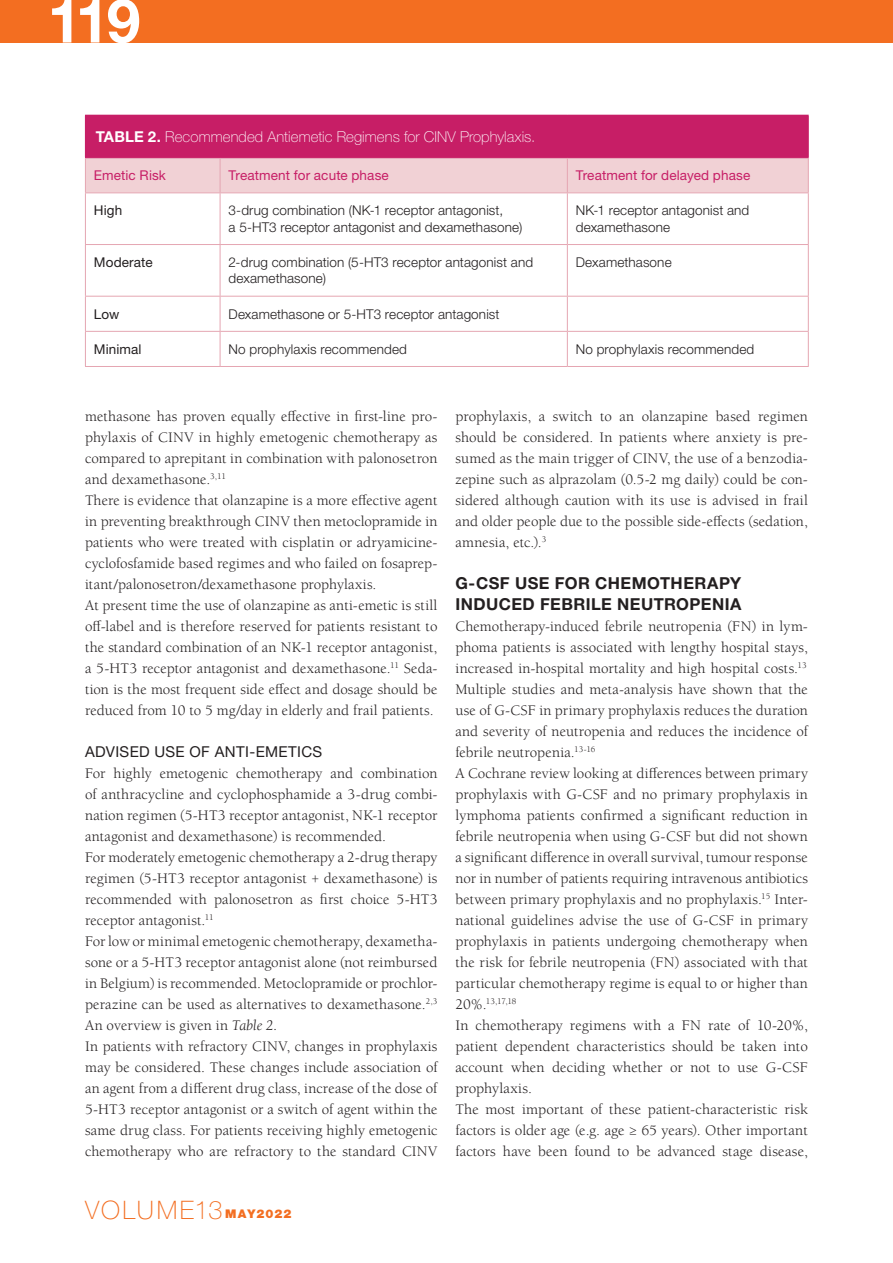
<style>
.page{position:relative;width:893px;height:1263px;background:#fff}
.page>*{position:absolute;margin:0;border:0;box-sizing:border-box;transform-origin:0 0}
.t1{font:700 60.75px "Helvetica Neue LT Std";color:#fff}
.t2{font:100 25.5px "Helvetica Neue LT Std";letter-spacing:.075em;color:#f36e21}
.KOPJE{font:700 16.5px/21px "Helvetica Neue LT Std";letter-spacing:.025em;color:#231f20}
.t3{font:15px/21px "Berkeley Std";letter-spacing:.005em;color:#231f20;text-align:justify}
.t4{font:100 15px "Helvetica Neue LT Std";letter-spacing:.005em;color:#fff}
.SUBKOP{font:15px "Helvetica Neue LT Std";letter-spacing:.025em;color:#231f20}
.t5{font:300 13.5px/16.5px "Helvetica Neue LT Std";letter-spacing:.01em;color:#231f20}
.t6{font:13.5px "Helvetica Neue LT Std";letter-spacing:.01em;color:#c71e66}
.t7{font:13.5px "Helvetica Neue LT Std";letter-spacing:.01em;color:#231f20}
.t8{font:8.7px "Berkeley Std";color:#231f20}
.s1{font-weight:700}
.s2{font-style:italic}
.s3{font-weight:900;font-size:12px}
.s4{font-size:15px}
</style>
<div class="page">
<div style="left:0;top:0;width:893px;height:43px;background:#f36e21"></div>
<div style="left:85px;top:115px;width:723px;height:43px;background:#c71e66"></div>
<div style="left:86px;top:158px;width:722px;height:34px;background:#f1d1d5"></div>
<svg style="left:86px;top:193px;width:722px;height:173px"></svg>
<hr style="left:808px;top:116px;width:1px;height:41px;background:#c71e66">
<hr style="left:567px;top:115px;width:242px;height:1px;background:#c71e66">
<hr style="left:567px;top:157px;width:242px;height:1px;background:#c71e66">
<hr style="left:85px;top:192px;width:135px;height:1px;background:#e5a6b2">
<hr style="left:220px;top:192px;width:347px;height:1px;background:#e5a6b2">
<hr style="left:567px;top:192px;width:242px;height:1px;background:#e5a6b2">
<hr style="left:85px;top:244px;width:135px;height:1px;background:#e5a6b2">
<hr style="left:220px;top:244px;width:347px;height:1px;background:#e5a6b2">
<hr style="left:567px;top:244px;width:242px;height:1px;background:#e5a6b2">
<hr style="left:85px;top:296px;width:135px;height:1px;background:#e5a6b2">
<hr style="left:220px;top:296px;width:347px;height:1px;background:#e5a6b2">
<hr style="left:567px;top:296px;width:242px;height:1px;background:#e5a6b2">
<hr style="left:85px;top:331px;width:135px;height:1px;background:#e5a6b2">
<hr style="left:220px;top:331px;width:347px;height:1px;background:#e5a6b2">
<hr style="left:567px;top:331px;width:242px;height:1px;background:#e5a6b2">
<hr style="left:85px;top:366px;width:135px;height:1px;background:#e5a6b2">
<hr style="left:220px;top:366px;width:347px;height:1px;background:#e5a6b2">
<hr style="left:567px;top:366px;width:242px;height:1px;background:#e5a6b2">
<hr style="left:85px;top:158px;width:1px;height:34px;background:#e5a6b2">
<hr style="left:220px;top:158px;width:1px;height:34px;background:#e5a6b2">
<hr style="left:567px;top:158px;width:1px;height:34px;background:#e5a6b2">
<hr style="left:808px;top:158px;width:1px;height:34px;background:#e5a6b2">
<hr style="left:85px;top:193px;width:1px;height:51px;background:#e5a6b2">
<hr style="left:220px;top:193px;width:1px;height:51px;background:#e5a6b2">
<hr style="left:567px;top:193px;width:1px;height:51px;background:#e5a6b2">
<hr style="left:808px;top:193px;width:1px;height:51px;background:#e5a6b2">
<hr style="left:85px;top:245px;width:1px;height:51px;background:#e5a6b2">
<hr style="left:220px;top:245px;width:1px;height:51px;background:#e5a6b2">
<hr style="left:567px;top:245px;width:1px;height:51px;background:#e5a6b2">
<hr style="left:808px;top:245px;width:1px;height:51px;background:#e5a6b2">
<hr style="left:85px;top:297px;width:1px;height:34px;background:#e5a6b2">
<hr style="left:220px;top:297px;width:1px;height:34px;background:#e5a6b2">
<hr style="left:567px;top:297px;width:1px;height:34px;background:#e5a6b2">
<hr style="left:808px;top:297px;width:1px;height:34px;background:#e5a6b2">
<hr style="left:85px;top:332px;width:1px;height:34px;background:#e5a6b2">
<hr style="left:220px;top:332px;width:1px;height:34px;background:#e5a6b2">
<hr style="left:567px;top:332px;width:1px;height:34px;background:#e5a6b2">
<hr style="left:808px;top:332px;width:1px;height:34px;background:#e5a6b2">
<p class="t1" style="left:48px;top:-17px;width:94px">119</p>
<p class="t4" style="left:96px;top:128px;width:441px"><span class="s1">TABLE 2.</span> Recommended Antiemetic Regimens for CINV Prophylaxis.</p>
<p class="t6" style="left:94px;top:167px;width:74px">Emetic Risk</p>
<p class="t6" style="left:229px;top:167px;width:162px">Treatment for acute phase</p>
<p class="t6" style="left:576px;top:167px;width:176px">Treatment for delayed phase</p>
<p class="t7" style="left:94px;top:202px;width:30px">High</p>
<p class="t5" style="left:229px;top:202px;width:295px">3-drug combination (NK-1 receptor antagonist,<br>a 5-HT3 receptor antagonist and dexamethasone)</p>
<p class="t5" style="left:576px;top:202px;width:175px">NK-1 receptor antagonist and dexamethasone</p>
<p class="t7" style="left:94px;top:254px;width:60px">Moderate</p>
<p class="t5" style="left:229px;top:254px;width:306px">2-drug combination (5-HT3 receptor antagonist and dexamethasone)</p>
<p class="t5" style="left:576px;top:254px;width:97px">Dexamethasone</p>
<p class="t7" style="left:94px;top:305px;width:27px">Low</p>
<p class="t5" style="left:229px;top:305px;width:272px">Dexamethasone or 5-HT3 receptor antagonist</p>
<p class="t7" style="left:94px;top:341px;width:49px">Minimal</p>
<p class="t5" style="left:229px;top:340px;width:180px">No prophylaxis recommended</p>
<p class="t5" style="left:576px;top:340px;width:180px">No prophylaxis recommended</p>
<p class="t3" style="left:85px;top:405px;width:354px">methasone has proven equally effective in first-line pro&shy;phylaxis of CINV in highly emetogenic chemotherapy as compared to aprepitant in combination with palonosetron and dexamethasone.<sup>3,11</sup></p>
<p class="t3" style="left:85px;top:489px;width:354px">There is evidence that olanzapine is a more effective agent in preventing breakthrough CINV then metoclopramide in patients who were treated with cisplatin or adryamicine&shy;cyclofosfamide based regimes and who failed on fosaprep&shy;itant/palonosetron/dexamethasone prophylaxis.</p>
<p class="t3" style="left:85px;top:594px;width:354px">At present time the use of olanzapine as anti-emetic is still off-label and is therefore reserved for patients resistant to the standard combination of an NK-1 receptor antagonist, a 5-HT3 receptor antagonist and dexamethasone.<sup>11</sup> Seda&shy;tion is the most frequent side effect and dosage should be reduced from 10 to 5 mg/day in elderly and frail patients.</p>
<p class="SUBKOP" style="left:85px;top:742px;width:239px">ADVISED USE OF ANTI-EMETICS</p>
<p class="t3" style="left:85px;top:762px;width:354px">For highly emetogenic chemotherapy and combination of anthracycline and cyclophosphamide a 3-drug combi&shy;nation regimen (5-HT3 receptor antagonist, NK-1 receptor antagonist and dexamethasone) is recommended.</p>
<p class="t3" style="left:85px;top:846px;width:354px">For moderately emetogenic chemotherapy a 2-drug therapy regimen (5-HT3 receptor antagonist + dexamethasone) is recommended with palonosetron as first choice 5-HT3 receptor antagonist.<sup>11</sup></p>
<p class="t3" style="left:85px;top:930px;width:354px">For low or minimal emetogenic chemotherapy, dexametha&shy;sone or a 5-HT3 receptor antagonist alone (not reimbursed in Belgium) is recommended. Metoclopramide or prochlor&shy;perazine can be used as alternatives to dexamethasone.<sup>2,3<br></sup>An overview is given in <span class="s2">Table 2.</span></p>
<p class="t3" style="left:85px;top:1035px;width:354px">In patients with refractory CINV, changes in prophylaxis may be considered. These changes include association of an agent from a different drug class, increase of the dose of 5-HT3 receptor antagonist or a switch of agent within the same drug class. For patients receiving highly emetogenic chemotherapy who are refractory to the standard CINV</p>
<h2 class="t2" style="left:85px;top:1195px;width:208px">VOLUME13 <span class="s3">MAY2022</span></h2>
<p class="t3" style="left:455px;top:405px;width:354px">prophylaxis, a switch to an olanzapine based regimen should be considered. In patients where anxiety is pre&shy;sumed as the main trigger of CINV, the use of a benzodia&shy;zepine such as alprazolam (0.5-2 mg daily) could be con&shy;sidered although caution with its use is advised in frail and older people due to the possible side-effects (sedation, amnesia, etc.).<sup>3</sup></p>
<p class="KOPJE" style="left:455px;top:572px;width:287px">G-CSF USE FOR CHEMOTHERAPY<br>INDUCED FEBRILE NEUTROPENIA</p>
<p class="t3" style="left:455px;top:615px;width:354px">Chemotherapy-induced febrile neutropenia (FN) in lym&shy;phoma patients is associated with lengthy hospital stays, increased in-hospital mortality and high hospital costs.<sup>13<br></sup>Multiple studies and meta-analysis have shown that the use of G-CSF in primary prophylaxis reduces the duration and severity of neutropenia and reduces the incidence of febrile neutropenia.<sup>13-16</sup></p>
<p class="t3" style="left:455px;top:762px;width:354px">A Cochrane review looking at differences between primary prophylaxis with G-CSF and no primary prophylaxis in lymphoma patients confirmed a significant reduction in febrile neutropenia when using G-CSF but did not shown a significant difference in overall survival, tumour response nor in number of patients requiring intravenous antibiotics between primary prophylaxis and no prophylaxis.<sup>15</sup> Inter&shy;national guidelines advise the use of G-CSF in primary prophylaxis in patients undergoing chemotherapy when the risk for febrile neutropenia (FN) associated with that particular chemotherapy regime is equal to or higher than</p>
<p class="t8" style="left:455px;top:996px;width:63px"><span class="s4">20%.</span>13,17,18</p>
<p class="t3" style="left:455px;top:1014px;width:354px">In chemotherapy regimens with a FN rate of 10-20%, patient dependent characteristics should be taken into account when deciding whether or not to use G-CSF prophylaxis.</p>
<p class="t3" style="left:455px;top:1098px;width:354px">The most important of these patient-characteristic risk factors is older age (e.g. age ≥ 65 years). Other important factors have been found to be advanced stage disease,</p>
</div>
